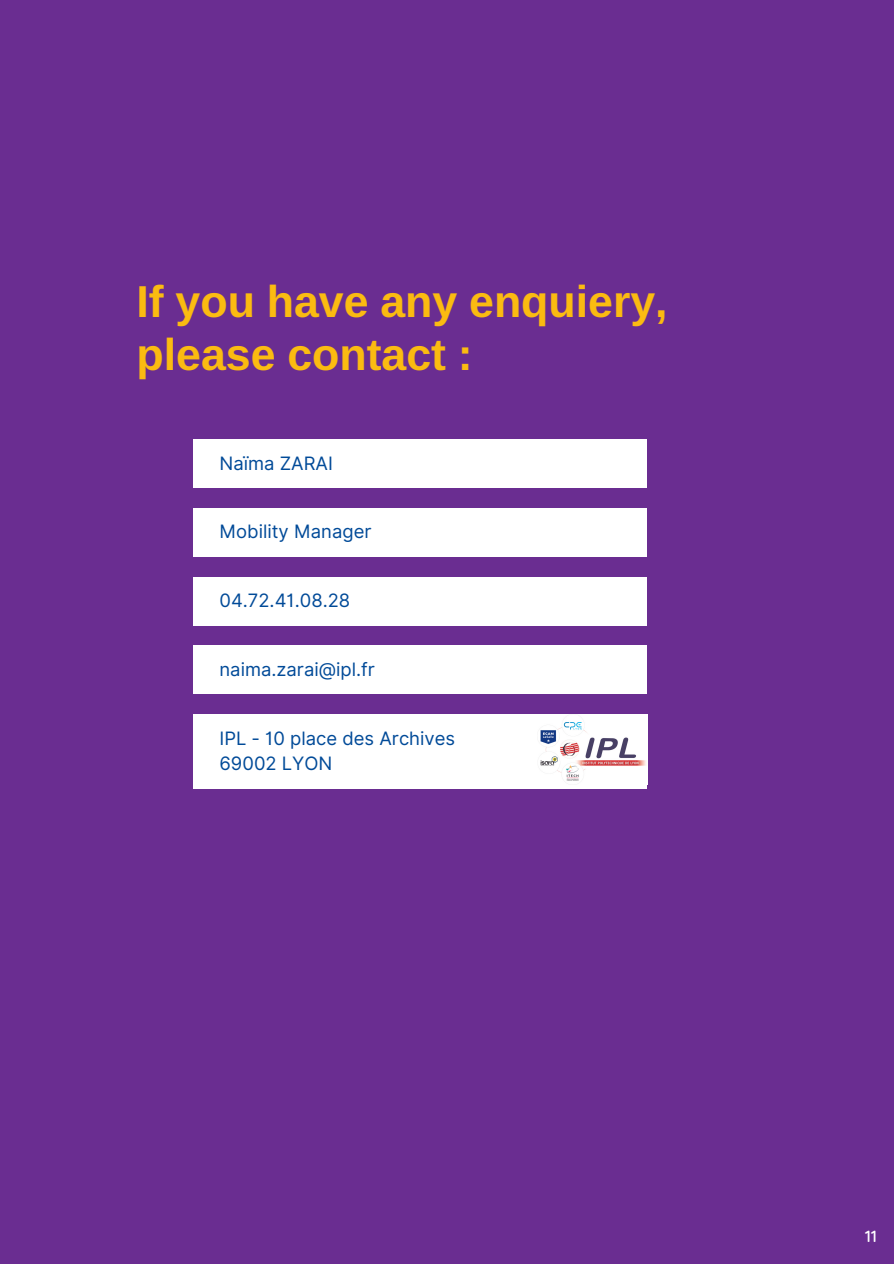
<style>
.page{position:relative;width:894px;height:1264px;background:#fff}
.page>*{position:absolute;margin:0;border:0;box-sizing:border-box;transform-origin:0 0}
.t1{font:44.7px/52.9px "Ramabhadra";color:#fbbb11}
.t2{font:18.45px/25.5px "Inter";color:#004a98}
.t3{font:500 16.5px "Quicksand";color:#fff}
</style>
<div class="page">
<div style="left:0;top:0;width:893px;height:1263px;background:#6a2d91"></div>
<div style="left:193px;top:439px;width:453px;height:49px;background:#fff"></div>
<div style="left:193px;top:507px;width:453px;height:49px;background:#fff"></div>
<div style="left:193px;top:576px;width:453px;height:49px;background:#fff"></div>
<div style="left:193px;top:645px;width:453px;height:49px;background:#fff"></div>
<div style="left:193px;top:714px;width:453px;height:74px;background:#fff"></div>
<img style="left:540px;top:715px;width:107px;height:69px">
<h1 class="t1" style="left:136px;top:275px;width:532px">If you have any enquiery, please contact :</h1>
<p class="t2" style="left:219px;top:450px;width:115px">Naïma ZARAI</p>
<p class="t2" style="left:219px;top:519px;width:153px">Mobility Manager</p>
<p class="t2" style="left:219px;top:588px;width:132px">04.72.41.08.28</p>
<p class="t2" style="left:219px;top:656px;width:157px">naima.zarai@ipl.fr</p>
<p class="t2" style="left:219px;top:725px;width:237px">IPL - 10 place des Archives<br>69002 LYON</p>
<p class="t3" style="left:864px;top:1225px;width:13px">11</p>
</div>
